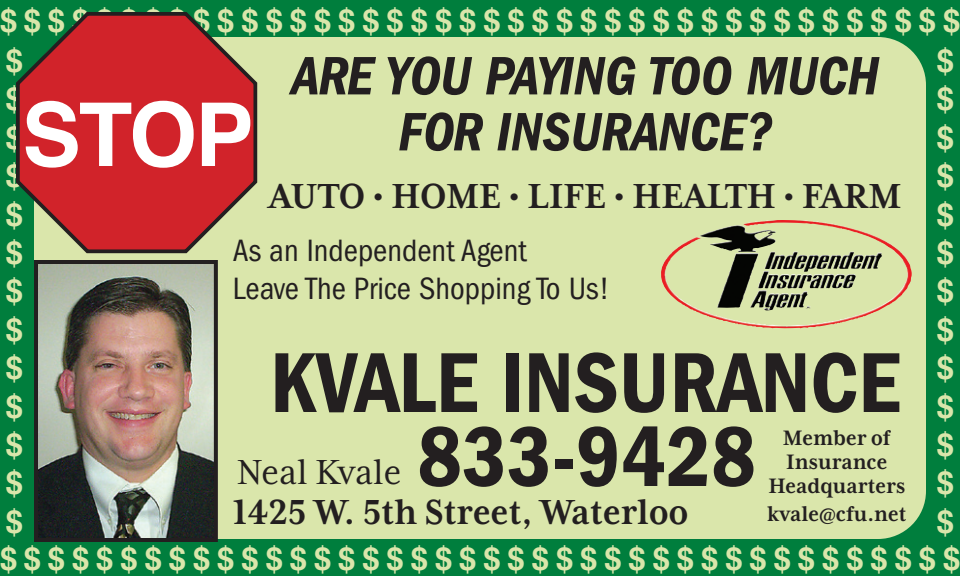
<style>
.page{position:relative;width:960px;height:576px;background:#007e3d}
.page>*{position:absolute;margin:0;border:0;box-sizing:border-box;transform-origin:0 0}
.t1{font:88px "Franklin Gothic LT Pro Cn Dm";color:#231f20}
.t2{font:700 88px "Helvetica";color:#fff}
.t3{font:56px "Franklin Gothic LT Pro Cn Dm It";color:#231f20}
.t4{font:700 40px "Mrs Eaves XL Serif Nar OT";color:#231f20}
.t5{font:40px "Mrs Eaves XL Serif Nar OT";color:#231f20}
.t6{font:700 32px/38.4px "Helvetica";color:#dae6ab;text-align:justify}
.t7{font:condensed 32px "Franklin Gothic LT Pro";color:#231f20}
.t8{font:700 24px/24px "Mrs Eaves XL Serif Nar OT";color:#231f20}
</style>
<div class="page">
<div style="left:34px;top:37px;width:892px;height:502px;background:#dae6ab;border-radius:48px"></div>
<img style="left:39px;top:265px;width:174px;height:272px">
<div style="left:34px;top:260px;width:184px;height:282px;border:4px solid #231f20"></div>
<svg style="left:16px;top:12px;width:242px;height:242px"></svg>
<img style="left:704px;top:220px;width:205px;height:106px">
<p class="t6" style="left:-1px;top:5px;width:963px">$$$$$$$$$$$$$$$$$$$$$$$$$$$$$$$$$$$$$$$$</p>
<p class="t6" style="left:6px;top:45px;width:19px">$</p>
<p class="t6" style="left:6px;top:84px;width:19px">$ $ $ $ $ $ $ $ $ $ $ $</p>
<p class="t6" style="left:937px;top:45px;width:19px">$</p>
<p class="t6" style="left:937px;top:84px;width:19px">$ $ $ $ $ $ $ $ $ $ $ $</p>
<p class="t6" style="left:-1px;top:543px;width:963px">$$$$$$$$$$$$$$$$$$$$$$$$$$$$$$$$$$$$$$$$</p>
<p class="t3" style="left:291px;top:44px;width:589px">ARE YOU PAYING TOO MUCH</p>
<p class="t3" style="left:398px;top:100px;width:375px">FOR INSURANCE?</p>
<p class="t2" style="left:22px;top:81px;width:233px">STOP</p>
<p class="t4" style="left:269px;top:174px;width:634px">AUTO • HOME • LIFE • HEALTH • FARM</p>
<p class="t7" style="left:233px;top:232px;width:295px">As an Independent Agent</p>
<p class="t7" style="left:233px;top:270px;width:378px">Leave The Price Shopping To Us!</p>
<p class="t1" style="left:270px;top:333px;width:632px">KVALE INSURANCE</p>
<p class="t1" style="left:417px;top:407px;width:340px">833-9428</p>
<p class="t8" style="left:783px;top:426px;width:109px">Member of<br>Insurance</p>
<p class="t8" style="left:768px;top:474px;width:138px">Headquarters</p>
<p class="t8" style="left:767px;top:502px;width:141px">kvale@cfu.net</p>
<p class="t5" style="left:237px;top:450px;width:166px">Neal Kvale</p>
<p class="t4" style="left:233px;top:490px;width:457px">1425 W. 5th Street, Waterloo</p>
</div>
